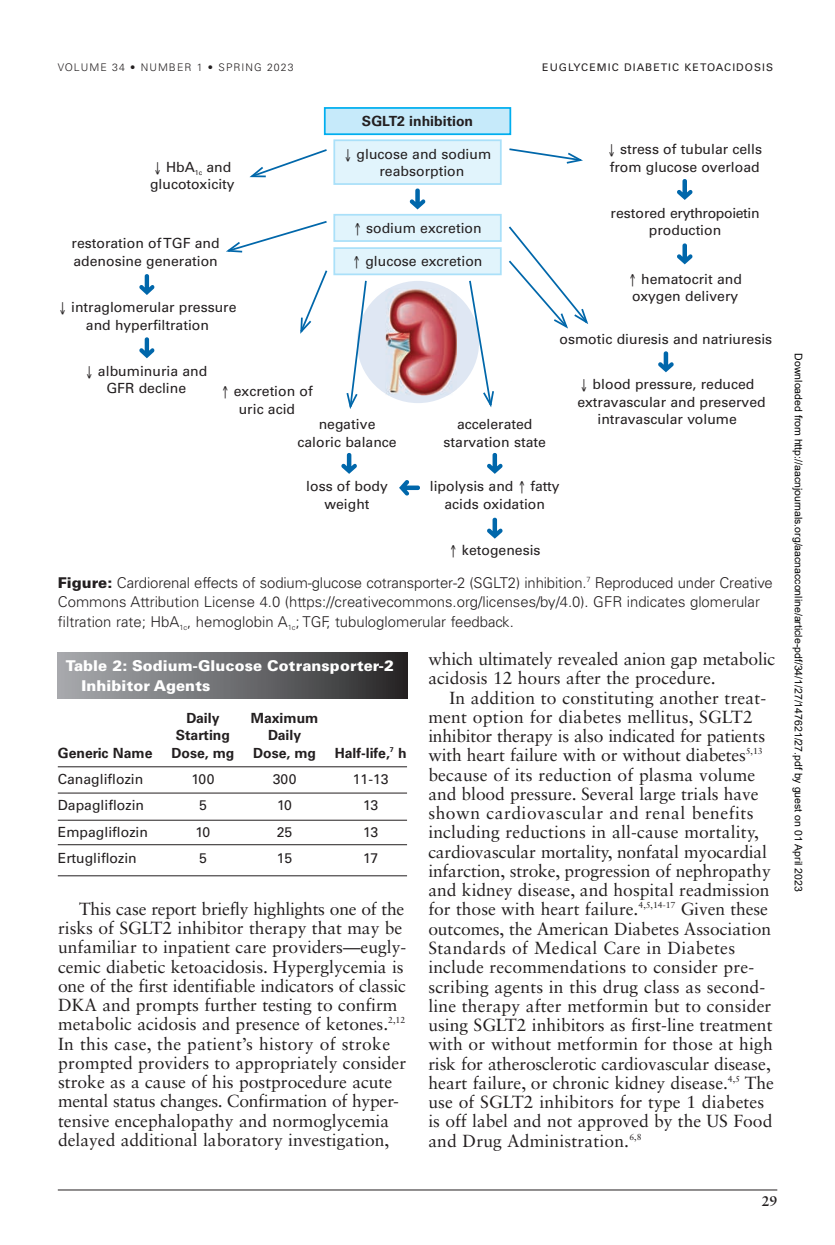
<style>
.page{position:relative;width:835px;height:1245px;background:#fff}
.page>*{position:absolute;margin:0;border:0;box-sizing:border-box;transform-origin:0 0}
.t1{font:17.5px/19.2px "Sabon LT Std";color:#231f20}
.t2{font:300 14.88px/19.2px "Univers LT Std";color:#231f20}
.t3{font:900 14.88px/19.2px "Univers LT Std";letter-spacing:.005em;color:#fff}
.t4{font:14px/17.5px "Univers";color:#231f20;text-align:center}
.t5{font:700 14px/26.2px "Univers LT Std";color:#231f20;text-align:center}
.t6{font:14px/26.2px "Univers LT Std";color:#231f20}
.t7{font:700 14px "Univers";color:#231f20}
.t8{font:700 14px "Sabon LT Std";color:#231f20}
.t9{font:10.5px "Arial";color:#000}
.t10{font:10.5px "Univers LT Std";letter-spacing:.1em;color:#231f20}
.t11{font:300 10.5px "Univers LT Std";letter-spacing:.1em;color:#231f20}
.s1{font-weight:900}
.s2{font-weight:400}
</style>
<div class="page">
<hr style="left:58px;top:1189px;width:719px;height:1px;background:#231f20">
<div style="left:58px;top:652px;width:349px;height:46px;background:linear-gradient(to right,#aaadb1,#2b2a2b)"></div>
<hr style="left:58px;top:766px;width:349px;height:1px;background:#231f20">
<hr style="left:58px;top:792px;width:349px;height:1px;background:#231f20">
<hr style="left:58px;top:819px;width:349px;height:1px;background:#231f20">
<hr style="left:58px;top:844px;width:349px;height:1px;background:#231f20">
<hr style="left:58px;top:875px;width:349px;height:1px;background:#231f20">
<div style="left:357px;top:281px;width:122px;height:122px;background:#dfe7f3;border-radius:50%"></div>
<img style="left:385px;top:288px;width:72px;height:107px">
<div style="left:325px;top:108px;width:185px;height:26px;background:#c6eafa"></div>
<div style="left:324px;top:107px;width:187px;height:28px;border:2px solid #00aeef"></div>
<div style="left:334px;top:215px;width:167px;height:26px;background:#e1f4fc"></div>
<div style="left:333px;top:214px;width:169px;height:28px;border:2px solid #aae0f9"></div>
<div style="left:334px;top:140px;width:167px;height:44px;background:#e1f4fc"></div>
<div style="left:333px;top:139px;width:169px;height:46px;border:2px solid #aae0f9"></div>
<div style="left:334px;top:248px;width:167px;height:26px;background:#e1f4fc"></div>
<div style="left:333px;top:247px;width:169px;height:28px;border:2px solid #aae0f9"></div>
<svg style="left:410px;top:188px;width:15px;height:21px"></svg>
<svg style="left:677px;top:179px;width:15px;height:21px"></svg>
<svg style="left:677px;top:243px;width:15px;height:21px"></svg>
<svg style="left:658px;top:351px;width:15px;height:21px"></svg>
<svg style="left:139px;top:274px;width:15px;height:21px"></svg>
<svg style="left:139px;top:337px;width:15px;height:21px"></svg>
<svg style="left:341px;top:453px;width:16px;height:21px"></svg>
<svg style="left:487px;top:453px;width:15px;height:21px"></svg>
<svg style="left:399px;top:480px;width:21px;height:15px"></svg>
<svg style="left:487px;top:517px;width:15px;height:21px"></svg>
<svg style="left:249px;top:149px;width:78px;height:29px"></svg>
<svg style="left:226px;top:221px;width:101px;height:32px"></svg>
<svg style="left:300px;top:270px;width:28px;height:64px"></svg>
<svg style="left:346px;top:280px;width:22px;height:129px"></svg>
<svg style="left:468px;top:280px;width:26px;height:127px"></svg>
<svg style="left:509px;top:148px;width:74px;height:16px"></svg>
<svg style="left:508px;top:226px;width:80px;height:103px"></svg>
<p class="t11" style="left:58px;top:63px;width:237px">VOLUME 34 • NUMBER 1 • SPRING 2023</p>
<p class="t10" style="left:542px;top:63px;width:232px">EUGLYCEMIC DIABETIC KETOACIDOSIS</p>
<p class="t7" style="left:362px;top:116px;width:113px">SGLT2 inhibition</p>
<p class="t4" style="left:610px;top:142px;width:154px;text-align:right">stress of tubular cells from glucose overload</p>
<p class="t4" style="left:610px;top:205px;width:151px">restored erythropoietin production</p>
<p class="t4" style="left:632px;top:271px;width:111px;text-align:right">hematocrit and oxygen delivery</p>
<p class="t4" style="left:559px;top:331px;width:214px">osmotic diuresis and natriuresis</p>
<p class="t4" style="left:592px;top:376px;width:163px">blood pressure, reduced</p>
<p class="t4" style="left:577px;top:394px;width:190px">extravascular and preserved</p>
<p class="t4" style="left:597px;top:411px;width:141px">intravascular volume</p>
<p class="t4" style="left:356px;top:146px;width:136px">glucose and sodium reabsorption</p>
<p class="t4" style="left:150px;top:159px;width:86px;text-align:right">HbA<sub>1c</sub> and glucotoxicity</p>
<p class="t4" style="left:366px;top:220px;width:117px">sodium excretion</p>
<p class="t4" style="left:72px;top:235px;width:150px;text-align:left">restoration of TGF and adenosine generation</p>
<p class="t4" style="left:86px;top:299px;width:152px;text-align:left;text-indent:-15px">intraglomerular pressure and hyperfiltration</p>
<p class="t4" style="left:106px;top:363px;width:102px;text-align:left;text-indent:-8px">albuminuria and<br>GFR decline</p>
<p class="t4" style="left:365px;top:254px;width:119px">glucose excretion</p>
<p class="t4" style="left:239px;top:383px;width:76px;text-align:left;text-indent:-5px">excretion of uric acid</p>
<p class="t4" style="left:297px;top:416px;width:101px">negative caloric balance</p>
<p class="t4" style="left:443px;top:416px;width:104px">accelerated starvation state</p>
<p class="t4" style="left:306px;top:478px;width:83px">loss of body weight</p>
<p class="t4" style="left:430px;top:478px;width:131px">lipolysis and fatty acids oxidation</p>
<p class="t4" style="left:462px;top:541px;width:80px">ketogenesis</p>
<p class="t2" style="left:58px;top:574px;width:716px"><span class="s1">Figure:</span> Cardiorenal effects of sodium-glucose cotransporter-2 (SGLT2) inhibition.<sup>7</sup> Reproduced under Creative<br>Commons Attribution License 4.0 (https://creativecommons.org/licenses/by/4.0). GFR indicates glomerular filtration rate; HbA<sub>1c</sub>, hemoglobin A<sub>1c</sub>; TGF, tubuloglomerular feedback.</p>
<p class="t3" style="left:81px;top:657px;width:314px;text-indent:-16px">Table 2: Sodium-Glucose Cotransporter-2<br>Inhibitor Agents</p>
<p class="t5" style="left:58px;top:740px;width:96px">Generic Name</p>
<p class="t6" style="left:58px;top:766px;width:92px">Canagliflozin<br>Dapagliflozin<br>Empagliflozin<br>Ertugliflozin</p>
<p class="t5" style="left:171px;top:710px;width:65px;line-height:17.5px">Daily<br>Starting<br>Dose, mg</p>
<p class="t6" style="left:191px;top:766px;width:25px">100<br>5<br>10<br>5</p>
<p class="t5" style="left:251px;top:710px;width:69px;line-height:17.5px">Maximum<br>Daily<br>Dose, mg</p>
<p class="t6" style="left:273px;top:766px;width:25px">300<br>10<br>25<br>15</p>
<p class="t5" style="left:335px;top:740px;width:73px">Half-life,<sup>7</sup> h<br><span class="s2">11-13<br>13<br>13<br>17</span></p>
<p class="t1" style="left:58px;top:900px;width:350px;text-indent:21px">This case report briefly highlights one of the risks of SGLT2 inhibitor therapy that may be unfamiliar to inpatient care providers—eugly&shy;cemic diabetic ketoacidosis. Hyperglycemia is one of the first identifiable indicators of classic DKA and prompts further testing to confirm metabolic acidosis and presence of ketones.<sup>2,12<br></sup>In this case, the patient’s history of stroke prompted providers to appropriately consider stroke as a cause of his postprocedure acute mental status changes. Confirmation of hyper&shy;tensive encephalopathy and normoglycemia delayed additional laboratory investigation,</p>
<p class="t1" style="left:428px;top:651px;width:348px">which ultimately revealed anion gap metabolic acidosis 12 hours after the procedure.</p>
<p class="t1" style="left:428px;top:689px;width:347px;text-indent:21px">In addition to constituting another treat&shy;ment option for diabetes mellitus, SGLT2 inhibitor therapy is also indicated for patients with heart failure with or without diabetes<sup>5,13 </sup>because of its reduction of plasma volume and blood pressure. Several large trials have shown cardiovascular and renal benefits including reductions in all-cause mortality, cardiovascular mortality, nonfatal myocardial infarction, stroke, progression of nephropathy and kidney disease, and hospital readmission for those with heart failure.<sup>4,5,14-17</sup> Given these outcomes, the American Diabetes Association Standards of Medical Care in Diabetes include recommendations to consider pre&shy;scribing agents in this drug class as second&shy;line therapy after metformin but to consider using SGLT2 inhibitors as first-line treatment with or without metformin for those at high risk for atherosclerotic cardiovascular disease, heart failure, or chronic kidney disease.<sup>4,5</sup> The use of SGLT2 inhibitors for type 1 diabetes is off label and not approved by the US Food and Drug Administration.<sup>6,8</sup></p>
<p class="t9" style="left:802px;top:353px;width:539px;rotate:90deg">Downloaded from http://aacnjournals.org/aacnacconline/article-pdf/34/1/27/147621/27.pdf by guest on 01 April 2023</p>
<p class="t8" style="left:761px;top:1195px;width:17px">29</p>
</div>
